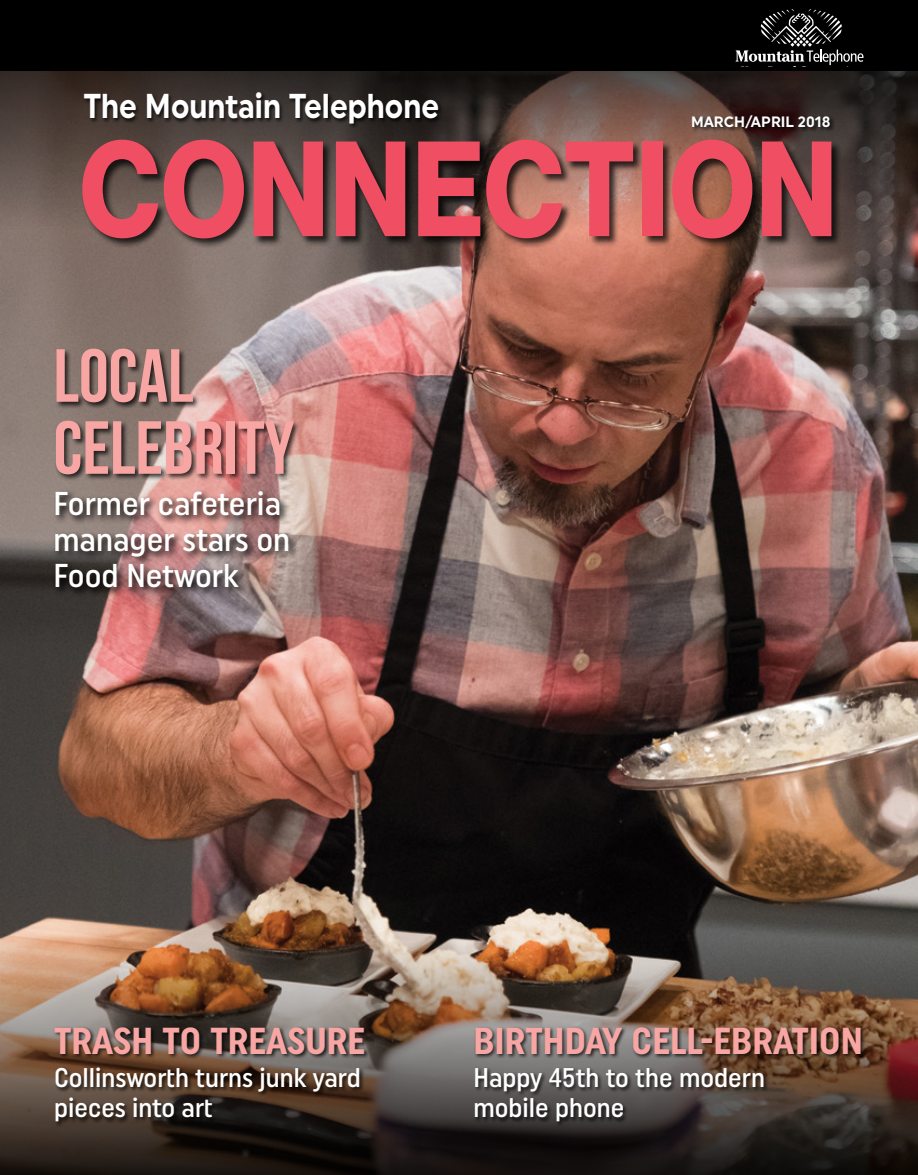
<style>
.page{position:relative;width:918px;height:1175px;background:#fff}
.page>*{position:absolute;margin:0;border:0;box-sizing:border-box;transform-origin:0 0}
.t1{font:132.3px "N Haas Grotesk DS Pro 75 Bd";letter-spacing:.015em;color:#f04e63;scale:.86 1}
.t2{font:700 75px/72px "Bebas Neue";color:#f7a6a4}
.t3{font:700 37.5px "Uniform Condensed";color:#f7a6a4}
.t4{font:700 34.5px "Uniform";color:#fff;scale:.85 1}
.t5{font:500 33px/36px "Uniform Condensed";color:#fff}
.t6{font:500 27px/30px "Uniform Condensed";color:#fff}
.t7{font:700 15px "Uniform";color:#fff;scale:.95 1}
</style>
<div class="page">
<img style="left:0;top:230px;width:918px;height:711px">
<svg style="left:0;top:70px;width:918px;height:160px;background:#453833"></svg>
<img style="left:0;top:941px;width:918px;height:233px">
<div style="left:0;top:0;width:918px;height:70px;background:#000"></div>
<div style="left:83px;top:91px;width:361px;height:38px;background:#000;opacity:.75"></div>
<svg style="left:736px;top:9px;width:128px;height:58px"></svg>
<div style="left:474px;top:1025px;width:392px;height:34px;background:#000;opacity:.75"></div>
<div style="left:474px;top:1067px;width:295px;height:60px;background:#000;opacity:.75"></div>
<div style="left:54px;top:347px;width:247px;height:134px;background:#000;opacity:.75"></div>
<div style="left:82px;top:140px;width:760px;height:108px;background:#000;opacity:.75"></div>
<div style="left:691px;top:114px;width:144px;height:19px;background:#000;opacity:.75"></div>
<div style="left:53px;top:1025px;width:317px;height:34px;background:#000;opacity:.75"></div>
<div style="left:55px;top:1066px;width:310px;height:61px;background:#000;opacity:.75"></div>
<svg style="left:53px;top:488px;width:246px;height:110px;background:#886c68"></svg>
<p class="t4" style="left:84px;top:85px;width:420px">The Mountain Telephone</p>
<p class="t7" style="left:691px;top:113px;width:148px">MARCH/APRIL 2018</p>
<h1 class="t1" style="left:80px;top:112px;width:882px">CONNECTION</h1>
<h2 class="t2" style="left:54px;top:339px;width:242px">LOCAL<br>CELEBRITY</h2>
<p class="t5" style="left:54px;top:485px;width:238px">Former cafeteria manager stars on<br>Food Network</p>
<h3 class="t3" style="left:54px;top:1018px;width:313px">TRASH TO TREASURE</h3>
<p class="t6" style="left:54px;top:1062px;width:308px">Collinsworth turns junk yard pieces into art</p>
<h3 class="t3" style="left:473px;top:1018px;width:391px">BIRTHDAY CELL-EBRATION</h3>
<p class="t6" style="left:473px;top:1062px;width:293px">Happy 45th to the modern mobile phone</p>
</div>
